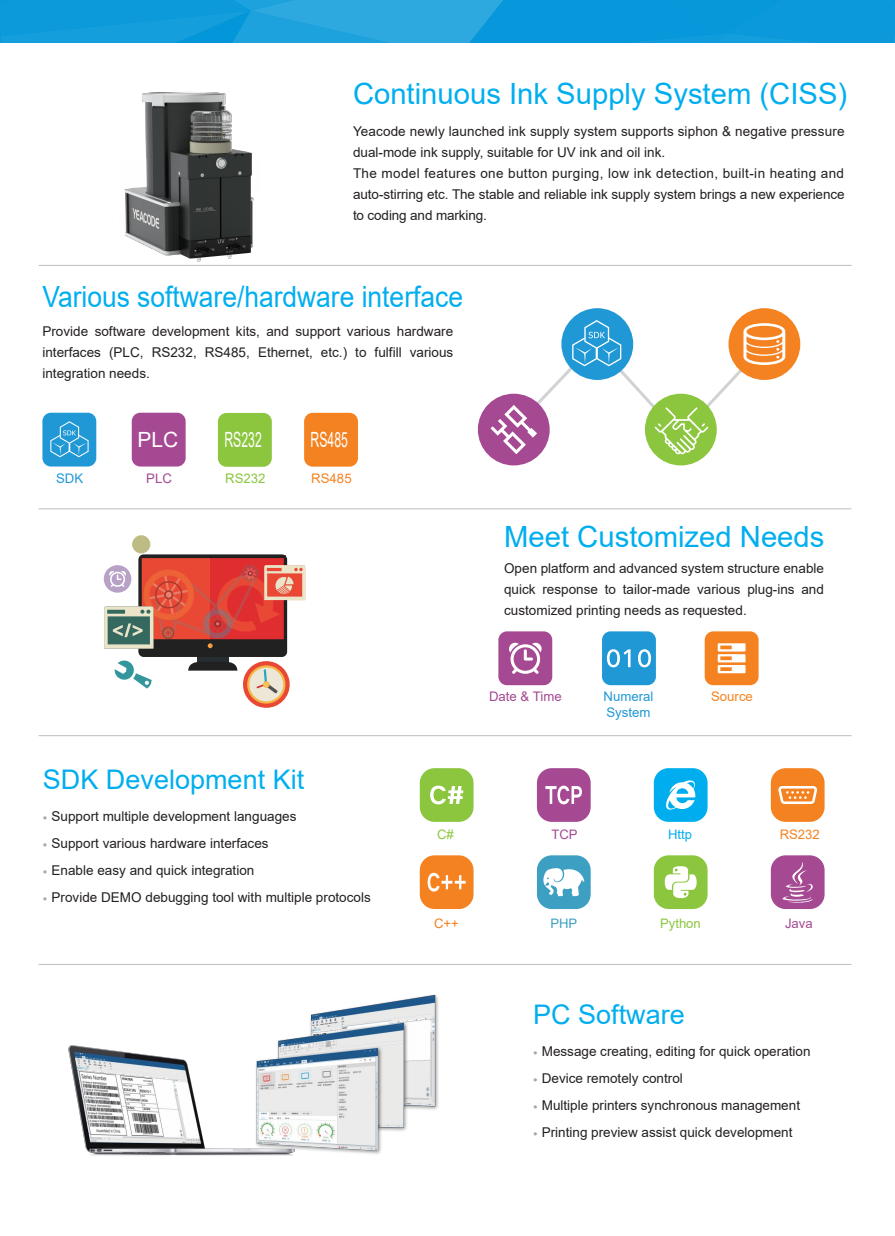
<style>
.page{position:relative;width:895px;height:1236px;background:#fff}
.page>*{position:absolute;margin:0;border:0;box-sizing:border-box;transform-origin:0 0}
.t1{font:29.25px "Arial";color:#00aeef}
.t2{font:29.25px "Arial";color:#00aeef;scale:.9 1}
.t3{font:27px "Arial";color:#00aeef}
.t4{font:21px "Arial";color:#fff;scale:.58 1}
.t5{font:21px "Arial";color:#fff}
.t6{font:13.5px/21px "Arial";color:#231f20;text-align:justify}
.t7{font:13.2px/15.9px "Arial";color:#2098d5}
.t8{font:13.2px "Arial";color:#a54992}
.t9{font:13.2px "Arial";color:#f58220}
.t10{font:13.2px "Arial";color:#8bc63e}
.t11{font:13.05px "Arial";color:#8bc63e}
.t12{font:13.05px "Arial";color:#f58220}
.t13{font:13.05px "Arial";color:#a54992}
.t14{font:13.05px "Arial";color:#00aeef}
.t15{font:13.05px "Arial";color:#3da0c2}
.s1{font-size:7.5px;color:#a8a9ad}
</style>
<div class="page">
<hr style="left:39px;top:265px;width:812px;height:1px;background:#bcbdc0">
<hr style="left:39px;top:509px;width:812px;height:1px;background:#bcbdc0">
<hr style="left:39px;top:735px;width:812px;height:1px;background:#bcbdc0">
<hr style="left:39px;top:964px;width:812px;height:1px;background:#bcbdc0">
<div style="left:561px;top:308px;width:72px;height:72px;background:#2098d5;border-radius:50%"></div>
<div style="left:477px;top:394px;width:72px;height:71px;background:#a54992;border-radius:50%"></div>
<div style="left:644px;top:394px;width:72px;height:71px;background:#8bc63e;border-radius:50%"></div>
<div style="left:728px;top:308px;width:72px;height:72px;background:#f58220;border-radius:50%"></div>
<svg style="left:490px;top:320px;width:295px;height:134px"></svg>
<div style="left:132px;top:535px;width:18px;height:18px;background:#bebc85;border-radius:50%"></div>
<img style="left:68px;top:994px;width:371px;height:162px">
<svg style="left:104px;top:554px;width:201px;height:154px"></svg>
<div style="left:419px;top:768px;width:54px;height:54px;background:#8bc63e;border-radius:15px"></div>
<svg style="left:430px;top:786px;width:33px;height:18px"></svg>
<div style="left:419px;top:855px;width:54px;height:54px;background:#f58220;border-radius:15px"></div>
<svg style="left:427px;top:873px;width:38px;height:18px"></svg>
<div style="left:536px;top:768px;width:54px;height:54px;background:#a54992;border-radius:15px"></div>
<svg style="left:545px;top:786px;width:36px;height:18px"></svg>
<div style="left:770px;top:768px;width:54px;height:54px;background:#f58220;border-radius:15px"></div>
<svg style="left:778px;top:786px;width:38px;height:18px"></svg>
<div style="left:770px;top:855px;width:54px;height:54px;background:#a54992;border-radius:15px"></div>
<svg style="left:782px;top:862px;width:31px;height:41px"></svg>
<div style="left:653px;top:855px;width:54px;height:54px;background:#8bc63e;border-radius:15px"></div>
<svg style="left:664px;top:866px;width:32px;height:32px"></svg>
<div style="left:653px;top:768px;width:54px;height:54px;background:#00aeef;border-radius:15px"></div>
<svg style="left:666px;top:780px;width:29px;height:30px"></svg>
<div style="left:536px;top:855px;width:54px;height:54px;background:#3da0c2;border-radius:15px"></div>
<svg style="left:543px;top:868px;width:41px;height:28px"></svg>
<div style="left:498px;top:631px;width:54px;height:54px;background:#a54992;border-radius:9px"></div>
<svg style="left:509px;top:643px;width:32px;height:31px"></svg>
<div style="left:601px;top:631px;width:54px;height:54px;background:#2098d5;border-radius:9px"></div>
<svg style="left:606px;top:649px;width:24px;height:18px"></svg>
<svg style="left:638px;top:649px;width:12px;height:18px"></svg>
<div style="left:704px;top:631px;width:54px;height:54px;background:#f58220;border-radius:9px"></div>
<svg style="left:717px;top:643px;width:28px;height:30px"></svg>
<div style="left:132px;top:413px;width:53px;height:53px;background:#a54992;border-radius:9px"></div>
<div style="left:218px;top:413px;width:54px;height:54px;background:#8bc63e;border-radius:9px"></div>
<div style="left:304px;top:413px;width:54px;height:54px;background:#f58220;border-radius:9px"></div>
<div style="left:42px;top:413px;width:54px;height:53px;background:#2098d5;border-radius:9px"></div>
<svg style="left:50px;top:421px;width:39px;height:36px"></svg>
<svg style="left:0;top:0;width:895px;height:42px;background:#139ddc"></svg>
<img style="left:124px;top:92px;width:130px;height:170px">
<h1 class="t1" style="left:353px;top:74px;width:495px">Continuous Ink Supply System (CISS)</h1>
<p class="t6" style="left:353px;top:121px;width:493px;text-align:left">Yeacode newly launched ink supply system supports siphon &amp; negative pressure dual-mode ink supply, suitable for UV ink and oil ink.<br>The model features one button purging, low ink detection, built-in heating and auto-stirring etc. The stable and reliable ink supply system brings a new experience to coding and marking.</p>
<h1 class="t2" style="left:42px;top:277px;width:468px">Various software/hardware interface</h1>
<p class="t6" style="left:42px;top:321px;width:412px">Provide software development kits, and support various hardware interfaces (PLC, RS232, RS485, Ethernet, etc.) to fulfill various integration needs.</p>
<h3 class="t5" style="left:137px;top:425px;width:42px">PLC</h3>
<h3 class="t4" style="left:224px;top:425px;width:66px">RS232</h3>
<h3 class="t4" style="left:310px;top:425px;width:66px">RS485</h3>
<p class="t7" style="left:56px;top:470px;width:29px">SDK</p>
<p class="t8" style="left:146px;top:469px;width:27px">PLC</p>
<p class="t10" style="left:225px;top:469px;width:42px">RS232</p>
<p class="t9" style="left:311px;top:469px;width:42px">RS485</p>
<h2 class="t3" style="left:43px;top:761px;width:263px">SDK Development Kit</h2>
<p class="t6" style="left:43px;top:806px;width:255px"><span class="s1">●</span> Support multiple development languages</p>
<p class="t6" style="left:43px;top:833px;width:227px"><span class="s1">●</span> Support various hardware interfaces</p>
<p class="t6" style="left:43px;top:860px;width:213px"><span class="s1">●</span> Enable easy and quick integration</p>
<p class="t6" style="left:43px;top:887px;width:329px"><span class="s1">●</span> Provide DEMO debugging tool with multiple protocols</p>
<h1 class="t1" style="left:504px;top:517px;width:322px">Meet Customized Needs</h1>
<p class="t6" style="left:504px;top:558px;width:321px">Open platform and advanced system structure enable quick response to tailor-made various plug-ins and customized printing needs as requested.</p>
<p class="t8" style="left:489px;top:687px;width:74px">Date &amp; Time</p>
<p class="t7" style="left:603px;top:688px;width:51px">Numeral<br>System</p>
<p class="t9" style="left:710px;top:687px;width:43px">Source</p>
<p class="t11" style="left:437px;top:826px;width:18px">C#</p>
<p class="t12" style="left:434px;top:914px;width:26px">C++</p>
<p class="t13" style="left:551px;top:826px;width:28px">TCP</p>
<p class="t15" style="left:550px;top:914px;width:28px">PHP</p>
<p class="t14" style="left:667px;top:826px;width:25px">Http</p>
<p class="t12" style="left:779px;top:826px;width:41px">RS232</p>
<p class="t11" style="left:659px;top:914px;width:42px">Python</p>
<p class="t13" style="left:784px;top:914px;width:29px">Java</p>
<h2 class="t3" style="left:533px;top:996px;width:153px">PC Software</h2>
<p class="t6" style="left:533px;top:1041px;width:279px"><span class="s1">●</span> Message creating, editing for quick operation</p>
<p class="t6" style="left:533px;top:1068px;width:151px"><span class="s1">●</span> Device remotely control</p>
<p class="t6" style="left:533px;top:1095px;width:268px"><span class="s1">●</span> Multiple printers synchronous management</p>
<p class="t6" style="left:533px;top:1122px;width:261px"><span class="s1">●</span> Printing preview assist quick development</p>
</div>
